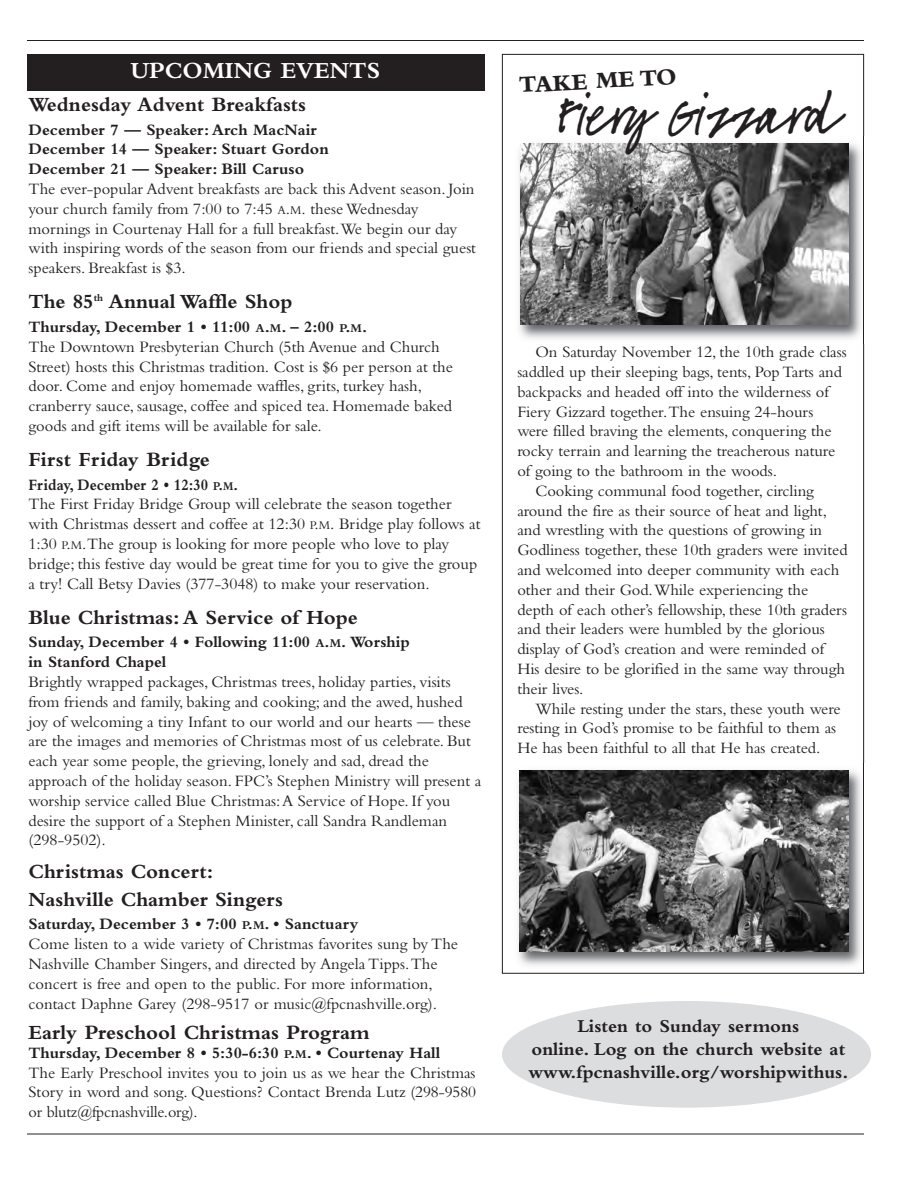
<style>
.page{position:relative;width:918px;height:1188px;background:#fff}
.page>*{position:absolute;margin:0;border:0;box-sizing:border-box;transform-origin:0 0}
.t1{font:37.5px "FG Saga";color:#231f20}
.t2{font:700 24px "Bembo";color:#fff}
.t3{font:800 24px "Bembo";color:#231f20}
.t4{font:700 21px/27.2px "Bembo";color:#231f20}
.t5{font:700 19.05px/22.8px "Bembo";color:#231f20;text-align:center}
.t6{font:16.5px/19.8px "Bembo";color:#231f20}
.t7{font:700 16.5px/19.8px "Bembo";color:#231f20}
.s1{font-size:12.3px}
.s2{font-weight:700}
.s3{font-weight:700;font-size:12.3px}
</style>
<div class="page">
<hr style="left:27px;top:40px;width:837px;height:1px;background:#231f20">
<hr style="left:27px;top:1134px;width:837px;height:1px;background:#231f20">
<div style="left:27px;top:54px;width:457px;height:36px;background:#231f20"></div>
<img style="left:518px;top:770px;width:343px;height:196px">
<img style="left:863px;top:764px;width:1px;height:207px">
<img style="left:520px;top:771px;width:328px;height:180px">
<img style="left:519px;top:143px;width:342px;height:196px">
<img style="left:863px;top:137px;width:1px;height:207px">
<img style="left:520px;top:144px;width:329px;height:180px">
<div style="left:502px;top:1001px;width:369px;height:107px;background:#dcdddf;border-radius:50%"></div>
<h2 class="t2" style="left:131px;top:62px;width:251px">UPCOMING EVENTS</h2>
<h2 class="t3" style="left:519px;top:77px;width:159px;rotate:-3deg">TAKE ME TO</h2>
<h1 class="t1" style="left:559px;top:97px;width:283px">Fiery Gizzard</h1>
<p class="t4" style="left:28px;top:93px;width:279px">Wednesday Advent Breakfasts</p>
<p class="t7" style="left:28px;top:121px;width:302px">December 7 — Speaker: Arch MacNair<br>December 14 — Speaker: Stuart Gordon<br>December 21 — Speaker: Bill Caruso</p>
<p class="t6" style="left:28px;top:181px;width:449px">The ever-popular Advent breakfasts are back this Advent season. Join your church family from 7:00 to 7:45 <span class="s1">A</span>.<span class="s1">M</span>. these Wednesday mornings in Courtenay Hall for a full breakfast.We begin our day with inspiring words of the season from our friends and special guest speakers. Breakfast is $3.</p>
<p class="t4" style="left:28px;top:290px;width:265px">The 85<sup>th</sup> Annual Waffle Shop</p>
<p class="t6" style="left:28px;top:318px;width:426px"><span class="s2">Thursday, December 1 • 11:00</span> <span class="s3">A</span><span class="s2">.</span><span class="s3">M</span><span class="s2">. – 2:00</span> <span class="s3">P</span><span class="s2">.</span><span class="s3">M</span><span class="s2">.<br></span>The Downtown Presbyterian Church (5th Avenue and Church Street) hosts this Christmas tradition. Cost is $6 per person at the door. Come and enjoy homemade waffles, grits, turkey hash, cranberry sauce, sausage, coffee and spiced tea. Homemade baked goods and gift items will be available for sale.</p>
<p class="t4" style="left:28px;top:448px;width:183px">First Friday Bridge</p>
<p class="t6" style="left:28px;top:476px;width:454px"><span class="s2">Friday, December 2 • 12:30</span> <span class="s3">P</span><span class="s2">.</span><span class="s3">M</span><span class="s2">.<br></span>The First Friday Bridge Group will celebrate the season together with Christmas dessert and coffee at 12:30 <span class="s1">P</span>.<span class="s1">M</span>. Bridge play follows at 1:30 <span class="s1">P</span>.<span class="s1">M</span>.The group is looking for more people who love to play bridge; this festive day would be great time for you to give the group a try! Call Betsy Davies (377-3048) to make your reservation.</p>
<p class="t4" style="left:28px;top:605px;width:331px">Blue Christmas: A Service of Hope</p>
<p class="t7" style="left:28px;top:634px;width:383px">Sunday, December 4 • Following 11:00 <span class="s1">A</span>.<span class="s1">M</span>. Worship in Stanford Chapel</p>
<p class="t6" style="left:28px;top:674px;width:454px">Brightly wrapped packages, Christmas trees, holiday parties, visits from friends and family, baking and cooking; and the awed, hushed joy of welcoming a tiny Infant to our world and our hearts — these are the images and memories of Christmas most of us celebrate. But each year some people, the grieving, lonely and sad, dread the approach of the holiday season. FPC’s Stephen Ministry will present a worship service called Blue Christmas: A Service of Hope. If you desire the support of a Stephen Minister, call Sandra Randleman (298-9502).</p>
<p class="t4" style="left:28px;top:860px;width:256px">Christmas Concert:<br>Nashville Chamber Singers</p>
<p class="t6" style="left:28px;top:916px;width:431px"><span class="s2">Saturday, December 3 • 7:00</span> <span class="s3">P</span><span class="s2">.</span><span class="s3">M</span><span class="s2">. • Sanctuary<br></span>Come listen to a wide variety of Christmas favorites sung by The Nashville Chamber Singers, and directed by Angela Tipps. The concert is free and open to the public. For more information, contact Daphne Garey (298-9517 or music@fpcnashville.org).</p>
<p class="t4" style="left:28px;top:1020px;width:343px">Early Preschool Christmas Program</p>
<p class="t6" style="left:28px;top:1045px;width:449px"><span class="s2">Thursday, December 8 • 5:30-6:30</span> <span class="s3">P</span><span class="s2">.</span><span class="s3">M</span><span class="s2">. • Courtenay Hall<br></span>The Early Preschool invites you to join us as we hear the Christmas Story in word and song. Questions? Contact Brenda Lutz (298-9580 or blutz@fpcnashville.org).</p>
<p class="t6" style="left:535px;top:344px;width:313px">On Saturday November 12, the 10th grade class</p>
<p class="t6" style="left:517px;top:364px;width:326px">saddled up their sleeping bags, tents, Pop Tarts and</p>
<p class="t6" style="left:517px;top:383px;width:313px">backpacks and headed off into the wilderness of</p>
<p class="t6" style="left:517px;top:403px;width:297px">Fiery Gizzard together. The ensuing 24-hours</p>
<p class="t6" style="left:517px;top:423px;width:316px">were filled braving the elements, conquering the</p>
<p class="t6" style="left:517px;top:443px;width:319px">rocky terrain and learning the treacherous nature</p>
<p class="t6" style="left:517px;top:463px;width:261px">of going to the bathroom in the woods.</p>
<p class="t6" style="left:535px;top:482px;width:280px">Cooking communal food together, circling</p>
<p class="t6" style="left:517px;top:502px;width:311px">around the fire as their source of heat and light,</p>
<p class="t6" style="left:517px;top:522px;width:306px">and wrestling with the questions of growing in</p>
<p class="t6" style="left:517px;top:542px;width:332px">Godliness together, these 10th graders were invited</p>
<p class="t6" style="left:517px;top:562px;width:323px">and welcomed into deeper community with each</p>
<p class="t6" style="left:517px;top:581px;width:293px">other and their God. While experiencing the</p>
<p class="t6" style="left:517px;top:601px;width:331px">depth of each other’s fellowship, these 10th graders</p>
<p class="t6" style="left:517px;top:621px;width:309px">and their leaders were humbled by the glorious</p>
<p class="t6" style="left:517px;top:641px;width:308px">display of God’s creation and were reminded of</p>
<p class="t6" style="left:517px;top:661px;width:329px">His desire to be glorified in the same way through</p>
<p class="t6" style="left:517px;top:680px;width:68px">their lives.</p>
<p class="t6" style="left:535px;top:700px;width:307px">While resting under the stars, these youth were</p>
<p class="t6" style="left:517px;top:720px;width:320px">resting in God’s promise to be faithful to them as</p>
<p class="t6" style="left:517px;top:740px;width:305px">He has been faithful to all that He has created.</p>
<p class="t5" style="left:528px;top:1017px;width:321px">Listen to Sunday sermons<br>online. Log on the church website at www.fpcnashville.org/worshipwithus.</p>
</div>
